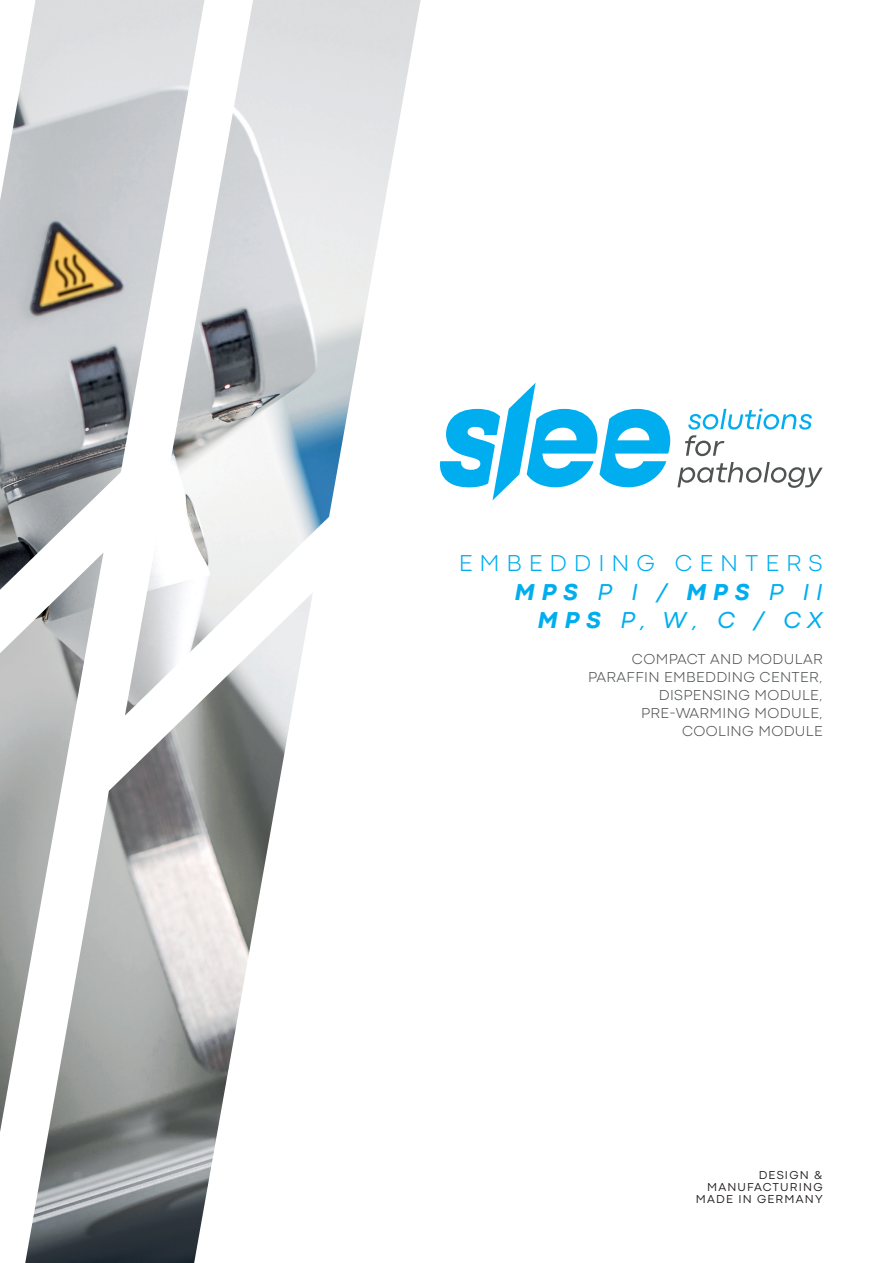
<style>
.page{position:relative;width:893px;height:1263px;background:#fff}
.page>*{position:absolute;margin:0;border:0;box-sizing:border-box;transform-origin:0 0}
.t1{font:300 24px/28.8px "Codec Pro";letter-spacing:.29em;color:#00aeef;text-align:right}
.t2{font:300 15px/18px "Codec Pro";letter-spacing:.025em;color:#4f5351;text-align:right}
.t3{font:12px/12px "Codec Pro News";letter-spacing:.1em;color:#231f20;text-align:right}
.s1{font-weight:800;font-style:italic}
.s2{font-weight:400;font-style:italic}
</style>
<div class="page">
<svg style="left:685px;top:409px;width:127px;height:47px"></svg>
<svg style="left:677px;top:462px;width:146px;height:26px"></svg>
<svg style="left:440px;top:383px;width:230px;height:117px"></svg>
<img style="left:0;top:0;width:421px;height:1263px">
<h1 class="t1" style="left:459px;top:548px;width:365px">EMBEDDING CENTERS<br><span class="s1">MPS</span> <span class="s2">P I /</span> <span class="s1">MPS</span> <span class="s2">P II<br></span><span class="s1">MPS</span> <span class="s2">P, W, C / CX</span></h1>
<p class="t2" style="left:588px;top:650px;width:236px">COMPACT AND MODULAR<br>PARAFFIN EMBEDDING CENTER,<br>DISPENSING MODULE,<br>PRE-WARMING MODULE,<br>COOLING MODULE</p>
<p class="t3" style="left:696px;top:1168px;width:128px">DESIGN &amp;<br>MANUFACTURING<br>MADE IN GERMANY</p>
</div>
